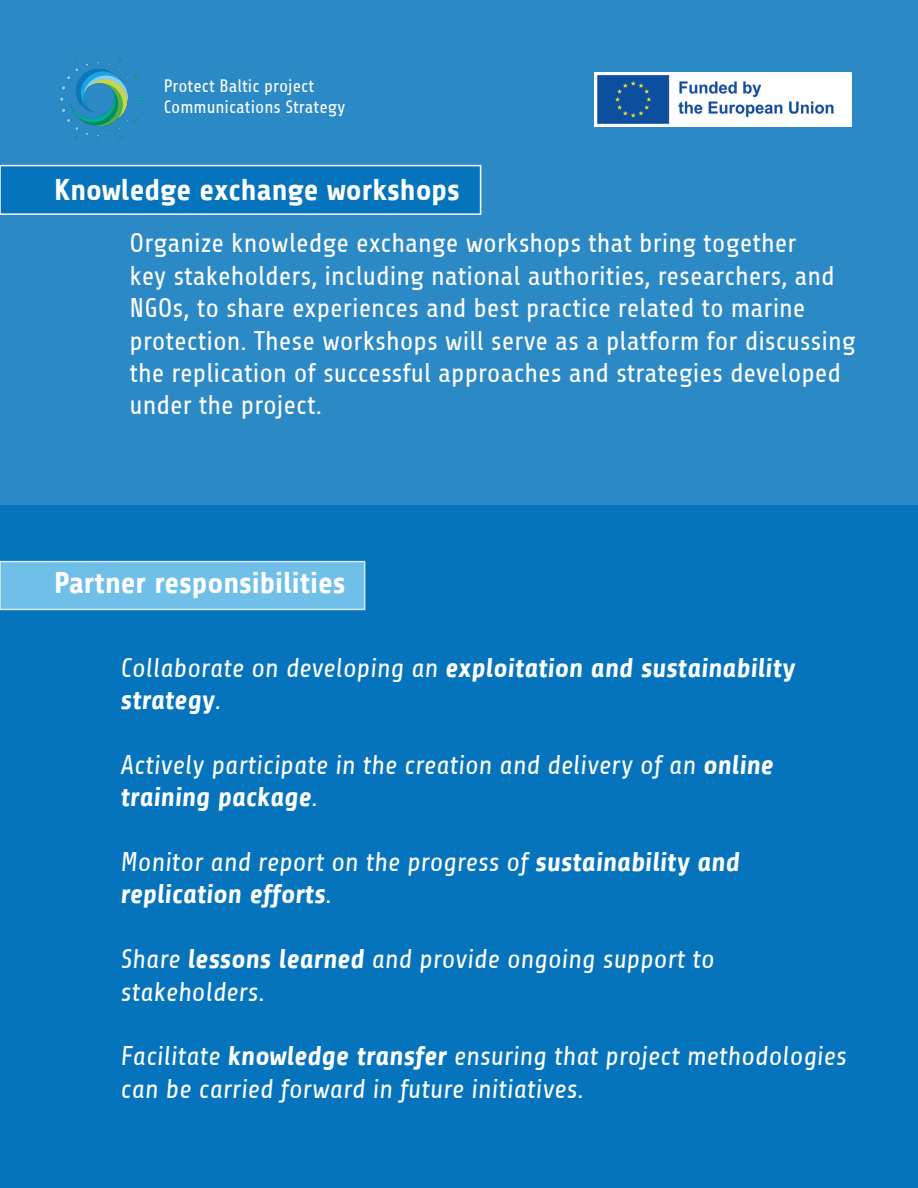
<style>
.page{position:relative;width:918px;height:1188px;background:#fff}
.page>*{position:absolute;margin:0;border:0;box-sizing:border-box;transform-origin:0 0}
.t1{font:700 30px "Share";color:#fff}
.t2{font:27px/32.4px "Share";color:#fff}
.t3{font:italic 27px/32.4px "Share";color:#fff}
.t4{font:italic 700 27px/32.4px "Share";color:#fff}
.t5{font:18px/21.6px "Share";color:#fff}
.s1{font-weight:400}
.s2{font-weight:700}
</style>
<div class="page">
<div style="left:0;top:506px;width:918px;height:682px;background:#0574bc"></div>
<div style="left:0;top:0;width:918px;height:506px;background:#2b89c6"></div>
<div style="left:0;top:166px;width:481px;height:48px;background:#0574bc"></div>
<div style="left:0;top:165px;width:481px;height:50px;border:2px solid #fff"></div>
<img style="left:60px;top:54px;width:84px;height:90px">
<div style="left:0;top:561px;width:365px;height:49px;background:#6fbfe9;border:2px solid #fff"></div>
<img style="left:594px;top:73px;width:258px;height:54px">
<p class="t5" style="left:164px;top:75px;width:183px">Protect Baltic project<br>Communications Strategy</p>
<p class="t1" style="left:54px;top:173px;width:407px">Knowledge exchange workshops</p>
<p class="t2" style="left:130px;top:228px;width:728px">Organize knowledge exchange workshops that bring together<br>key stakeholders, including national authorities, researchers, and NGOs, to share experiences and best practice related to marine protection. These workshops will serve as a platform for discussing the replication of successful approaches and strategies developed under the project.</p>
<p class="t1" style="left:54px;top:566px;width:293px">Partner responsibilities</p>
<p class="t4" style="left:121px;top:652px;width:676px"><span class="s1">Collaborate on developing an</span> exploitation and sustainability strategy<span class="s1">.</span></p>
<p class="t3" style="left:121px;top:749px;width:655px">Actively participate in the creation and delivery of an <span class="s2">online training package</span>.</p>
<p class="t4" style="left:121px;top:846px;width:621px"><span class="s1">Monitor and report on the progress of</span> sustainability and replication efforts<span class="s1">.</span></p>
<p class="t3" style="left:121px;top:944px;width:596px">Share <span class="s2">lessons learned</span> and provide ongoing support to stakeholders.</p>
<p class="t3" style="left:121px;top:1041px;width:728px">Facilitate <span class="s2">knowledge transfer</span> ensuring that project methodologies can be carried forward in future initiatives.</p>
</div>
